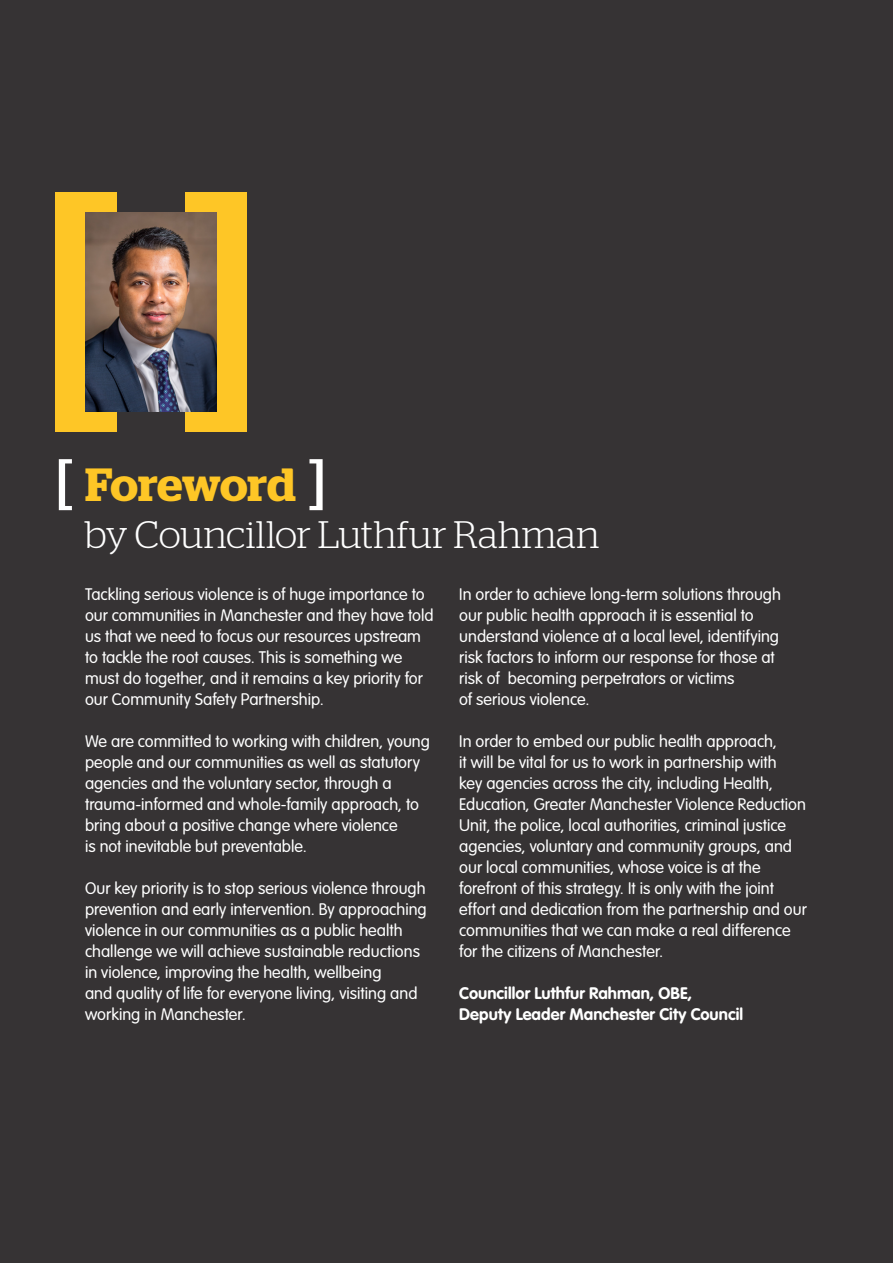
<style>
.page{position:relative;width:893px;height:1263px;background:#363334}
.page>*{position:absolute;margin:0;border:0;box-sizing:border-box;transform-origin:0 0}
.H2_A_Head{font:600 46.5px "Stag";letter-spacing:-.01em;color:#fec626}
.H2_A_Head-2{font:300 38.25px "Stag";color:#fff}
.P_Body{font:300 16.5px/21px "VAG Rounded Std";color:#fff}
.P_Body-2{font:700 16.5px/21px "VAG Rounded Std";letter-spacing:.005em;color:#fff}
</style>
<div class="page">
<div style="left:56px;top:192px;width:61px;height:240px;background:#fec626"></div>
<div style="left:185px;top:192px;width:61px;height:240px;background:#fec626"></div>
<img style="left:85px;top:213px;width:132px;height:199px">
<svg style="left:59px;top:459px;width:13px;height:51px"></svg>
<svg style="left:309px;top:459px;width:14px;height:51px"></svg>
<h2 class="H2_A_Head" style="left:85px;top:457px;width:212px">Foreword</h2>
<h2 class="H2_A_Head-2" style="left:85px;top:513px;width:516px">by Councillor Luthfur Rahman</h2>
<p class="P_Body" style="left:85px;top:585px;width:350px">Tackling serious violence is of huge importance to our communities in Manchester and they have told us that we need to focus our resources upstream to tackle the root causes. This is something we must do together, and it remains a key priority for our Community Safety Partnership.</p>
<p class="P_Body" style="left:85px;top:732px;width:346px">We are committed to working with children, young people and our communities as well as statutory agencies and the voluntary sector, through a trauma-informed and whole-family approach, to bring about a positive change where violence<br>is not inevitable but preventable.</p>
<p class="P_Body" style="left:85px;top:879px;width:343px">Our key priority is to stop serious violence through prevention and early intervention. By approaching violence in our communities as a public health challenge we will achieve sustainable reductions in violence, improving the health, wellbeing<br>and quality of life for everyone living, visiting and working in Manchester.</p>
<p class="P_Body" style="left:459px;top:585px;width:323px">In order to achieve long-term solutions through our public health approach it is essential to understand violence at a local level, identifying risk factors to inform our response for those at risk of becoming perpetrators or victims<br>of serious violence.</p>
<p class="P_Body" style="left:459px;top:732px;width:349px">In order to embed our public health approach,<br>it will be vital for us to work in partnership with<br>key agencies across the city, including Health, Education, Greater Manchester Violence Reduction Unit, the police, local authorities, criminal justice agencies, voluntary and community groups, and our local communities, whose voice is at the forefront of this strategy. It is only with the joint effort and dedication from the partnership and our communities that we can make a real difference for the citizens of Manchester.</p>
<p class="P_Body-2" style="left:459px;top:984px;width:285px">Councillor Luthfur Rahman, OBE,<br>Deputy Leader Manchester City Council</p>
</div>
